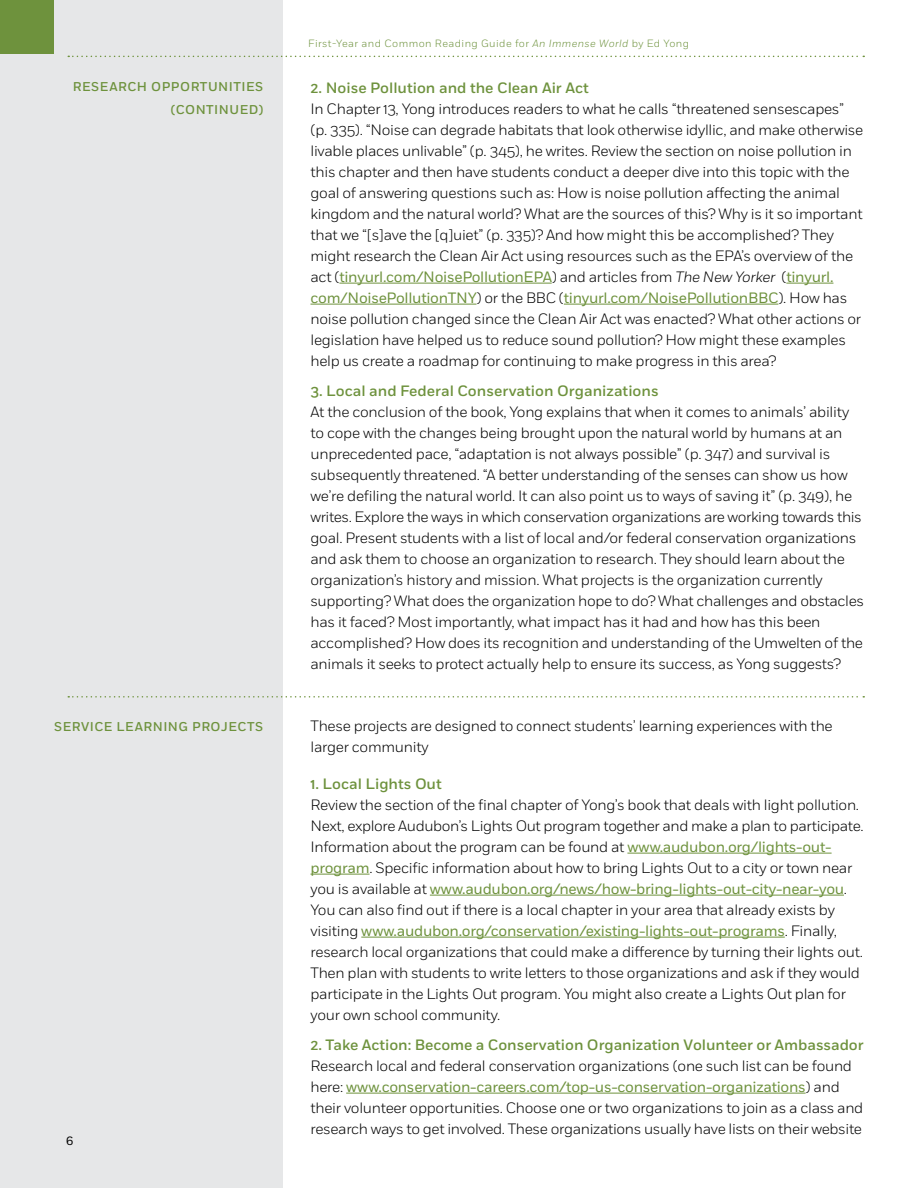
<style>
.page{position:relative;width:918px;height:1188px;background:#fff}
.page>*{position:absolute;margin:0;border:0;box-sizing:border-box;transform-origin:0 0}
.t1{font:300 15px/21px "Fort";letter-spacing:-.02em;color:#000}
.t2{font:500 15px "Fort";color:#6e923d}
.t3{font:500 12.75px/23.2px "Fort";letter-spacing:.04em;color:#6e923d;text-align:right}
.t4{font:12px "Fort";color:#000}
.t5{font:300 10.5px "Fort";letter-spacing:.04em;color:#6e923d}
.s1{font-style:italic}
.s2{font-weight:400;color:#6e923d}
</style>
<div class="page">
<div style="left:0;top:0;width:284px;height:1188px;background:#e6e7e8"></div>
<div style="left:0;top:0;width:54px;height:54px;background:#6e923d"></div>
<svg style="left:68px;top:56px;width:796px;height:1px"></svg>
<hr style="left:339px;top:283px;width:213px;height:1px;background:#6e923d">
<hr style="left:786px;top:283px;width:47px;height:1px;background:#6e923d">
<hr style="left:310px;top:304px;width:167px;height:1px;background:#6e923d">
<hr style="left:564px;top:304px;width:214px;height:1px;background:#6e923d">
<hr style="left:627px;top:853px;width:205px;height:1px;background:#6e923d">
<hr style="left:310px;top:874px;width:60px;height:1px;background:#6e923d">
<hr style="left:430px;top:895px;width:414px;height:1px;background:#6e923d">
<hr style="left:361px;top:937px;width:424px;height:1px;background:#6e923d">
<hr style="left:346px;top:1093px;width:460px;height:1px;background:#6e923d">
<svg style="left:68px;top:696px;width:796px;height:2px"></svg>
<p class="t5" style="left:308px;top:37px;width:382px">First-Year and Common Reading Guide for <span class="s1">An Immense World</span> by Ed Yong</p>
<p class="t3" style="left:73px;top:75px;width:192px">RESEARCH OPPORTUNITIES (CONTINUED)</p>
<p class="t2" style="left:310px;top:78px;width:280px">2. Noise Pollution and the Clean Air Act</p>
<p class="t1" style="left:310px;top:98px;width:554px">In Chapter 13, Yong introduces readers to what he calls “threatened sensescapes” (p. 335). “Noise can degrade habitats that look otherwise idyllic, and make otherwise livable places unlivable” (p. 345), he writes. Review the section on noise pollution in this chapter and then have students conduct a deeper dive into this topic with the goal of answering questions such as: How is noise pollution affecting the animal kingdom and the natural world? What are the sources of this? Why is it so important that we “[s]ave the [q]uiet” (p. 335)? And how might this be accomplished? They might research the Clean Air Act using resources such as the EPA’s overview of the act (<span class="s2">tinyurl.com/NoisePollutionEPA</span>) and articles from <span class="s1">The New Yorker</span> (<span class="s2">tinyurl. com/NoisePollutionTNY</span>) or the BBC (<span class="s2">tinyurl.com/NoisePollutionBBC</span>). How has noise pollution changed since the Clean Air Act was enacted? What other actions or legislation have helped us to reduce sound pollution? How might these examples help us create a roadmap for continuing to make progress in this area?</p>
<p class="t2" style="left:310px;top:381px;width:350px">3. Local and Federal Conservation Organizations</p>
<p class="t1" style="left:310px;top:401px;width:555px">At the conclusion of the book, Yong explains that when it comes to animals’ ability to cope with the changes being brought upon the natural world by humans at an unprecedented pace, “adaptation is not always possible” (p. 347) and survival is subsequently threatened. “A better understanding of the senses can show us how we’re defiling the natural world. It can also point us to ways of saving it” (p. 349), he writes. Explore the ways in which conservation organizations are working towards this goal. Present students with a list of local and/or federal conservation organizations and ask them to choose an organization to research. They should learn about the organization’s history and mission. What projects is the organization currently supporting? What does the organization hope to do? What challenges and obstacles has it faced? Most importantly, what impact has it had and how has this been accomplished? How does its recognition and understanding of the Umwelten of the animals it seeks to protect actually help to ensure its success, as Yong suggests?</p>
<p class="t3" style="left:54px;top:716px;width:211px">SERVICE LEARNING PROJECTS</p>
<p class="t4" style="left:66px;top:1134px;width:9px">6</p>
<p class="t1" style="left:310px;top:715px;width:524px">These projects are designed to connect students’ learning experiences with the larger community</p>
<p class="t2" style="left:310px;top:774px;width:133px">1. Local Lights Out</p>
<p class="t1" style="left:310px;top:794px;width:555px">Review the section of the final chapter of Yong’s book that deals with light pollution.<br>Next, explore Audubon’s Lights Out program together and make a plan to participate.<br>Information about the program can be found at <span class="s2">www.audubon.org/lights-out&shy;program</span>. Specific information about how to bring Lights Out to a city or town near you is available at <span class="s2">www.audubon.org/news/how-bring-lights-out-city-near-you</span>.<br>You can also find out if there is a local chapter in your area that already exists by visiting <span class="s2">www.audubon.org/conservation/existing-lights-out-programs</span>. Finally, research local organizations that could make a difference by turning their lights out.<br>Then plan with students to write letters to those organizations and ask if they would participate in the Lights Out program. You might also create a Lights Out plan for your own school community.</p>
<p class="t2" style="left:310px;top:1035px;width:555px">2. Take Action: Become a Conservation Organization Volunteer or Ambassador</p>
<p class="t1" style="left:310px;top:1055px;width:554px">Research local and federal conservation organizations (one such list can be found here: <span class="s2">www.conservation-careers.com/top-us-conservation-organizations</span>) and their volunteer opportunities. Choose one or two organizations to join as a class and research ways to get involved. These organizations usually have lists on their website</p>
</div>
